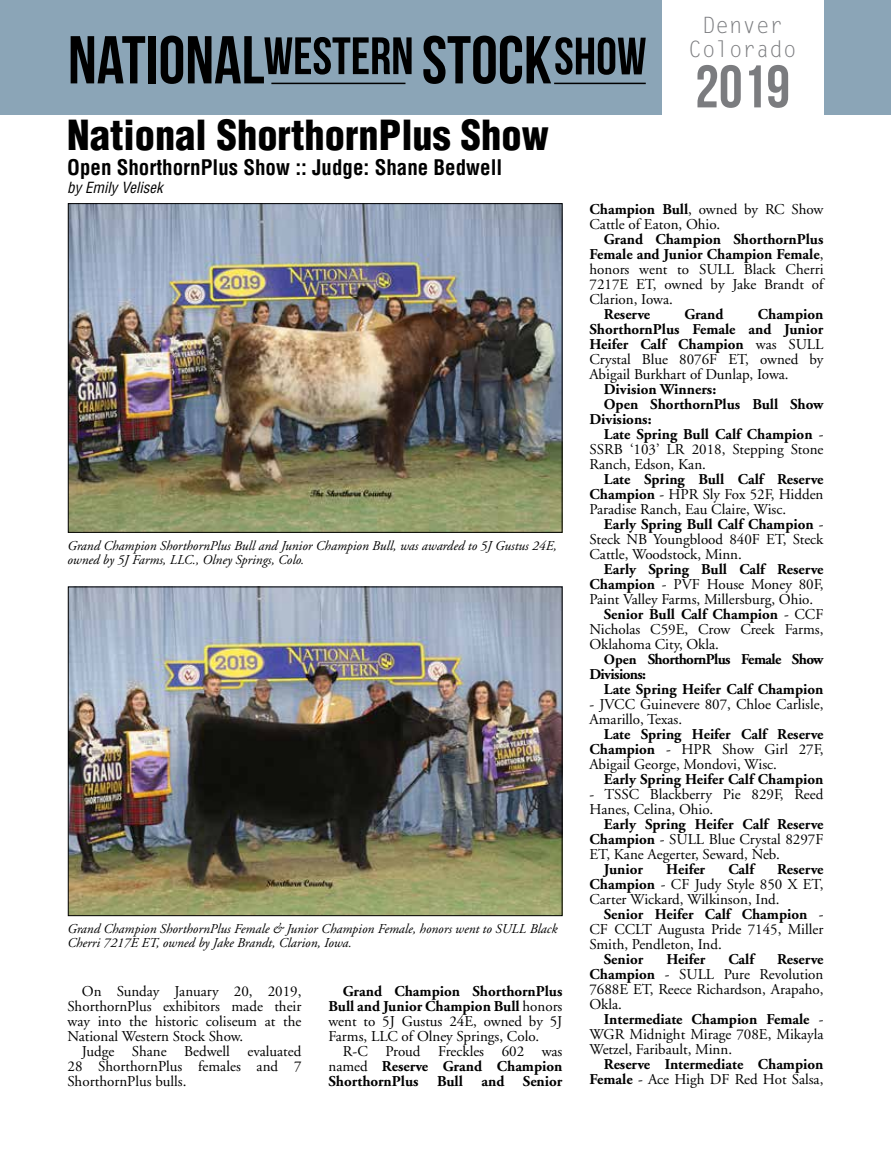
<style>
.page{position:relative;width:891px;height:1161px;background:#fff}
.page>*{position:absolute;margin:0;border:0;box-sizing:border-box;transform-origin:0 0}
.t1{font:67.5px "Bebas Neue";color:#000}
.t2{font:60px "Bebas Neue";color:#7b7c7f}
.t3{font:900 condensed 40.5px "Helvetica";color:#000}
.t4{font:22.5px/23.9px "Letter Gothic Std";color:#7b7c7f;text-align:center}
.t5{font:700 condensed 21px "Helvetica";color:#000}
.t6{font:15px/15px "Adobe Garamond";color:#000;text-align:justify}
.t7{font:700 15px/15px "Adobe Garamond";color:#000;text-align:justify}
.t8{font:700 15px "Adobe Garamond";letter-spacing:-.04em;color:#000}
.t9{font:italic condensed 15px "Helvetica";color:#000}
.t10{font:italic 13.5px/13.5px "Adobe Garamond";color:#000}
.s1{font-size:52.5px}
.s2{font-weight:700}
.s3{font-weight:400}
.s4{font-size:14.25px}
</style>
<div class="page">
<div style="left:0;top:0;width:891px;height:115px;background:#8ba5b7"></div>
<div style="left:662px;top:0;width:161px;height:121px;background:#fff"></div>
<hr style="left:271px;top:83px;width:134px;height:1px;background:#000">
<hr style="left:554px;top:83px;width:92px;height:1px;background:#000">
<img style="left:70px;top:205px;width:490px;height:326px">
<div style="left:68px;top:203px;width:494px;height:330px;border:1px solid #000"></div>
<img style="left:70px;top:589px;width:490px;height:325px">
<div style="left:68px;top:587px;width:494px;height:329px;border:1px solid #000"></div>
<h1 class="t1" style="left:68px;top:23px;width:580px">NATIONAL<span class="s1">WESTERN</span> STOCK<span class="s1">SHOW</span></h1>
<h3 class="t3" style="left:67px;top:110px;width:483px">National ShorthornPlus Show</h3>
<h3 class="t5" style="left:67px;top:154px;width:437px">Open ShorthornPlus Show :: Judge: Shane Bedwell</h3>
<p class="t9" style="left:67px;top:178px;width:97px">by Emily Velisek</p>
<h3 class="t4" style="left:689px;top:14px;width:109px">Denver<br>Colorado</h3>
<h2 class="t2" style="left:695px;top:54px;width:97px">2019</h2>
<p class="t10" style="left:68px;top:539px;width:491px">Grand Champion ShorthornPlus Bull and Junior Champion Bull, was awarded to 5J Gustus 24E, owned by 5J Farms, LLC., Olney Springs, Colo.</p>
<p class="t10" style="left:68px;top:922px;width:491px">Grand Champion ShorthornPlus Female &amp; Junior Champion Female, honors went to SULL Black<br>Cherri 7217E ET, owned by Jake Brandt, Clarion, Iowa.</p>
<p class="t6" style="left:68px;top:985px;width:235px;text-indent:14px">On Sunday January 20, 2019, ShorthornPlus exhibitors made their way into the historic coliseum at the National Western Stock Show.</p>
<p class="t6" style="left:68px;top:1045px;width:236px;text-indent:14px">Judge Shane Bedwell evaluated 28 ShorthornPlus females and 7<br>ShorthornPlus bulls.</p>
<p class="t6" style="left:329px;top:985px;width:236px;text-indent:14px"><span class="s2">Grand Champion ShorthornPlus Bull and Junior Champion Bull</span> honors went to 5J Gustus 24E, owned by 5J Farms, LLC of Olney Springs, Colo.</p>
<p class="t7" style="left:329px;top:1045px;width:236px;text-indent:14px"><span class="s3">R-C Proud Freckles 602 was named</span> Reserve Grand Champion ShorthornPlus Bull and Senior</p>
<p class="t6" style="left:590px;top:202px;width:235px"><span class="s2">Champion Bull</span>, owned by RC Show<br>Cattle of Eaton, Ohio.</p>
<p class="t6" style="left:590px;top:232px;width:236px;text-indent:14px"><span class="s2">Grand Champion ShorthornPlus Female and Junior Champion Female</span>, honors went to SULL Black Cherri 7217E ET, owned by Jake Brandt of Clarion, Iowa.</p>
<p class="t7" style="left:604px;top:307px;width:48px">Reserve</p>
<p class="t7" style="left:684px;top:307px;width:41px">Grand</p>
<p class="t6" style="left:590px;top:307px;width:236px;text-indent:168px"><span class="s2">Champion ShorthornPlus Female and Junior Heifer Calf Champion</span> was SULL Crystal Blue 8076F ET, owned by Abigail Burkhart of Dunlap, Iowa.</p>
<p class="t7" style="left:604px;top:382px;width:114px">Division Winners:</p>
<p class="t7" style="left:604px;top:397px;width:221px">Open ShorthornPlus Bull Show</p>
<p class="t7" style="left:590px;top:412px;width:64px">Divisions:</p>
<p class="t7" style="left:604px;top:427px;width:221px">Late Spring Bull Calf Champion <span class="s3">-</span></p>
<p class="t6" style="left:590px;top:442px;width:236px">SSRB ‘103’ LR 2018, Stepping Stone</p>
<p class="t6" style="left:590px;top:457px;width:118px">Ranch, Edson, Kan.</p>
<p class="t6" style="left:590px;top:472px;width:236px;text-indent:14px"><span class="s2">Late Spring Bull Calf Reserve Champion</span> - HPR Sly Fox 52F, Hidden Paradise Ranch, Eau Claire, Wisc.</p>
<p class="t6" style="left:590px;top:517px;width:236px;text-indent:14px"><span class="s2">Early Spring Bull Calf Champion</span> - Steck NB Youngblood 840F ET, Steck Cattle, Woodstock, Minn.</p>
<p class="t7" style="left:604px;top:562px;width:221px">Early Spring Bull Calf Reserve</p>
<p class="t6" style="left:590px;top:577px;width:235px"><span class="s2">Champion</span> - PVF House Money 80F,</p>
<p class="t6" style="left:590px;top:592px;width:225px">Paint Valley Farms, Millersburg, Ohio.</p>
<p class="t7" style="left:604px;top:607px;width:221px">Senior Bull Calf Champion <span class="s3">- CCF</span></p>
<p class="t6" style="left:590px;top:622px;width:235px">Nicholas C59E, Crow Creek Farms,</p>
<p class="t6" style="left:590px;top:637px;width:131px">Oklahoma City, Okla.</p>
<p class="t8" style="left:604px;top:651px;width:221px"><span class="s4">Open</span> ShorthornPlus Female Show</p>
<p class="t8" style="left:589px;top:666px;width:58px">Divisions:</p>
<p class="t7" style="left:604px;top:682px;width:221px">Late Spring Heifer Calf Champion</p>
<p class="t6" style="left:589px;top:697px;width:236px">- JVCC Guinevere 807, Chloe Carlisle,<br>Amarillo, Texas.</p>
<p class="t6" style="left:589px;top:727px;width:236px;text-indent:14px"><span class="s2">Late Spring Heifer Calf Reserve Champion</span> - HPR Show Girl 27F, Abigail George, Mondovi, Wisc.</p>
<p class="t7" style="left:604px;top:772px;width:221px">Early Spring Heifer Calf Champion</p>
<p class="t6" style="left:589px;top:787px;width:236px">- TSSC Blackberry Pie 829F, Reed<br>Hanes, Celina, Ohio.</p>
<p class="t6" style="left:589px;top:817px;width:236px;text-indent:14px"><span class="s2">Early Spring Heifer Calf Reserve Champion</span> - SULL Blue Crystal 8297F ET, Kane Aegerter, Seward, Neb.</p>
<p class="t7" style="left:604px;top:862px;width:41px">Junior</p>
<p class="t7" style="left:666px;top:862px;width:40px">Heifer</p>
<p class="t7" style="left:728px;top:862px;width:27px">Calf</p>
<p class="t6" style="left:589px;top:862px;width:236px;text-indent:188px"><span class="s2">Reserve Champion</span> - CF Judy Style 850 X ET, Carter Wickard, Wilkinson, Ind.</p>
<p class="t6" style="left:589px;top:907px;width:236px;text-indent:14px"><span class="s2">Senior Heifer Calf Champion</span> - CF CCLT Augusta Pride 7145, Miller Smith, Pendleton, Ind.</p>
<p class="t7" style="left:604px;top:952px;width:41px">Senior</p>
<p class="t7" style="left:667px;top:952px;width:40px">Heifer</p>
<p class="t7" style="left:729px;top:952px;width:27px">Calf</p>
<p class="t6" style="left:589px;top:952px;width:236px;text-indent:188px"><span class="s2">Reserve Champion</span> - SULL Pure Revolution 7688E ET, Reece Richardson, Arapaho, Okla.</p>
<p class="t6" style="left:589px;top:1012px;width:235px;text-indent:14px"><span class="s2">Intermediate Champion Female</span> - WGR Midnight Mirage 708E, Mikayla Wetzel, Faribault, Minn.</p>
<p class="t7" style="left:589px;top:1057px;width:236px;text-align:right">Reserve Intermediate Champion<br>Female <span class="s3">- Ace High DF Red Hot Salsa,</span></p>
</div>
